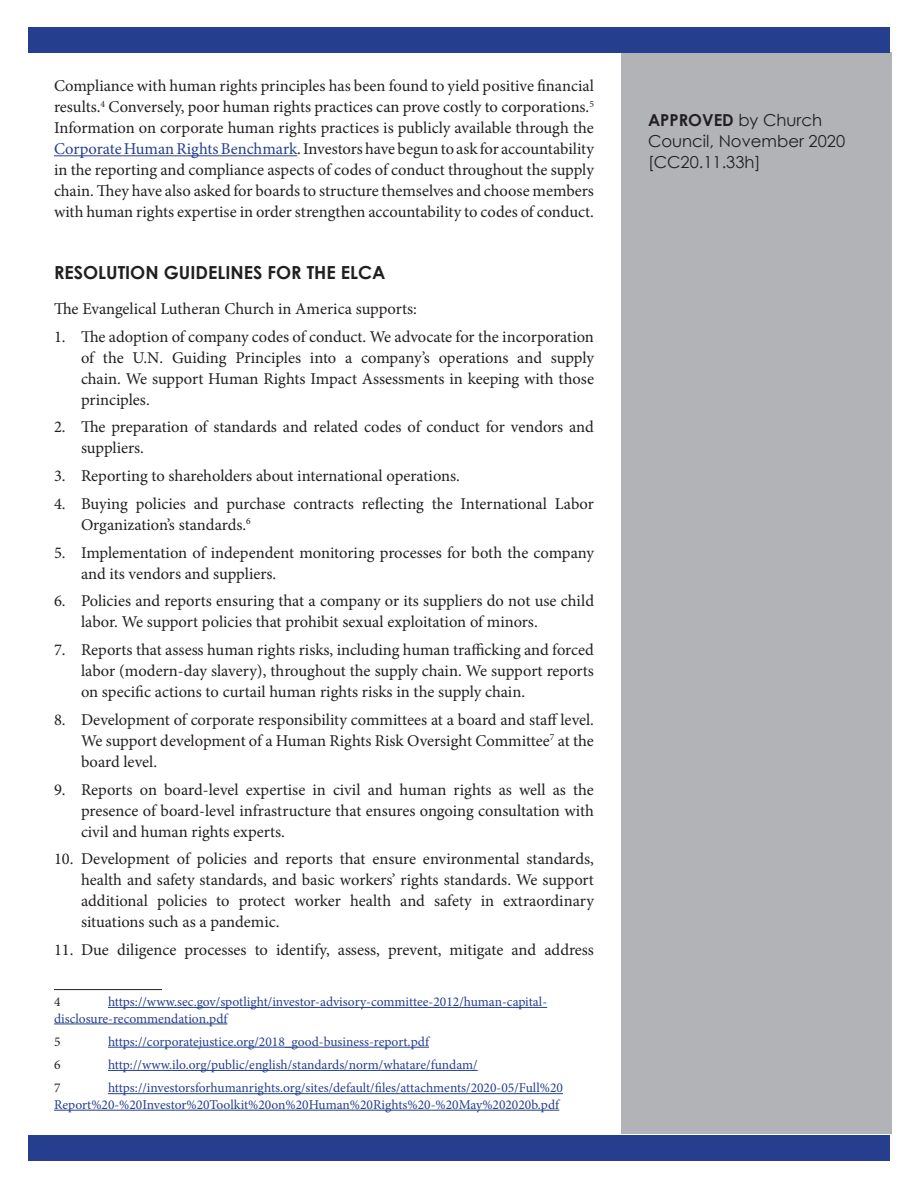
<style>
.page{position:relative;width:918px;height:1188px;background:#fff}
.page>*{position:absolute;margin:0;border:0;box-sizing:border-box;transform-origin:0 0}
.Headings{font:700 18px "Century Gothic";color:#231f20}
.t1{font:16.5px/21px "Minion Pro";color:#231f20;text-align:justify}
.Sidebar_text{font:16.5px/21px "Century Gothic";color:#231f20}
.t2{font:13.5px/16.5px "Minion Pro";color:#253f8e}
.t3{font:13.5px "Minion Pro";color:#231f20}
.s1{color:#253f8e}
.s2{font-weight:700}
</style>
<div class="page">
<div style="left:621px;top:52px;width:270px;height:1082px;background:#b2b3b7"></div>
<div style="left:28px;top:27px;width:862px;height:25px;background:#253f8e"></div>
<div style="left:28px;top:1136px;width:862px;height:25px;background:#253f8e"></div>
<hr style="left:54px;top:155px;width:243px;height:1px;background:#253f8e">
<hr style="left:54px;top:989px;width:108px;height:1px;background:#231f20">
<hr style="left:108px;top:1007px;width:439px;height:1px;background:#253f8e">
<hr style="left:54px;top:1024px;width:173px;height:1px;background:#253f8e">
<hr style="left:108px;top:1047px;width:321px;height:1px;background:#253f8e">
<hr style="left:108px;top:1070px;width:370px;height:1px;background:#253f8e">
<hr style="left:108px;top:1093px;width:455px;height:1px;background:#253f8e">
<hr style="left:54px;top:1110px;width:505px;height:1px;background:#253f8e">
<p class="t1" style="left:54px;top:75px;width:542px">Compliance with human rights principles has been found to yield positive financial results.<sup>4</sup> Conversely, poor human rights practices can prove costly to corporations.<sup>5<br></sup>Information on corporate human rights practices is publicly available through the <span class="s1">Corporate Human Rights Benchmark</span>. Investors have begun to ask for accountability in the reporting and compliance aspects of codes of conduct throughout the supply chain. They have also asked for boards to structure themselves and choose members with human rights expertise in order strengthen accountability to codes of conduct.</p>
<p class="Headings" style="left:54px;top:259px;width:333px">RESOLUTION GUIDELINES FOR THE ELCA</p>
<p class="t1" style="left:54px;top:298px;width:364px">The Evangelical Lutheran Church in America supports:</p>
<p class="t1" style="left:81px;top:326px;width:515px;text-indent:-27px">1. The adoption of company codes of conduct. We advocate for the incorporation of the U.N. Guiding Principles into a company’s operations and supply chain. We support Human Rights Impact Assessments in keeping with those principles.</p>
<p class="t1" style="left:81px;top:417px;width:514px;text-indent:-27px">2. The preparation of standards and related codes of conduct for vendors and suppliers.</p>
<p class="t1" style="left:54px;top:465px;width:408px">3. Reporting to shareholders about international operations.</p>
<p class="t1" style="left:81px;top:493px;width:514px;text-indent:-27px">4. Buying policies and purchase contracts reflecting the International Labor<br>Organization’s standards.<sup>6</sup></p>
<p class="t1" style="left:81px;top:542px;width:515px;text-indent:-27px">5. Implementation of independent monitoring processes for both the company and its vendors and suppliers.</p>
<p class="t1" style="left:81px;top:591px;width:515px;text-indent:-27px">6. Policies and reports ensuring that a company or its suppliers do not use child labor. We support policies that prohibit sexual exploitation of minors.</p>
<p class="t1" style="left:81px;top:639px;width:514px;text-indent:-27px">7. Reports that assess human rights risks, including human trafficking and forced labor (modern-day slavery), throughout the supply chain. We support reports on specific actions to curtail human rights risks in the supply chain.</p>
<p class="t1" style="left:81px;top:709px;width:515px;text-indent:-27px">8. Development of corporate responsibility committees at a board and staff level.<br>We support development of a Human Rights Risk Oversight Committee<sup>7</sup> at the board level.</p>
<p class="t1" style="left:81px;top:779px;width:514px;text-indent:-27px">9. Reports on board-level expertise in civil and human rights as well as the presence of board-level infrastructure that ensures ongoing consultation with civil and human rights experts.</p>
<p class="t1" style="left:81px;top:849px;width:515px;text-indent:-27px">10. Development of policies and reports that ensure environmental standards, health and safety standards, and basic workers’ rights standards. We support additional policies to protect worker health and safety in extraordinary situations such as a pandemic.</p>
<p class="t1" style="left:54px;top:939px;width:542px">11. Due diligence processes to identify, assess, prevent, mitigate and address</p>
<p class="t3" style="left:54px;top:993px;width:8px">4</p>
<p class="t2" style="left:54px;top:994px;width:495px;text-indent:54px">https://www.sec.gov/spotlight/investor-advisory-committee-2012/human-capital&shy;disclosure-recommendation.pdf</p>
<p class="t3" style="left:54px;top:1032px;width:8px">5</p>
<p class="t2" style="left:108px;top:1033px;width:322px">https://corporatejustice.org/2018_good-business-report.pdf</p>
<p class="t3" style="left:54px;top:1056px;width:8px">6</p>
<p class="t2" style="left:108px;top:1057px;width:371px">http://www.ilo.org/public/english/standards/norm/whatare/fundam/</p>
<p class="t3" style="left:54px;top:1079px;width:8px">7</p>
<p class="t2" style="left:54px;top:1080px;width:510px;text-align:right">https://investorsforhumanrights.org/sites/default/files/attachments/2020-05/Full%20<br>Report%20-%20Investor%20Toolkit%20on%20Human%20Rights%20-%20May%202020b.pdf</p>
<p class="Sidebar_text" style="left:648px;top:109px;width:199px"><span class="s2">APPROVED</span> by Church<br>Council, November 2020 [CC20.11.33h]</p>
</div>
